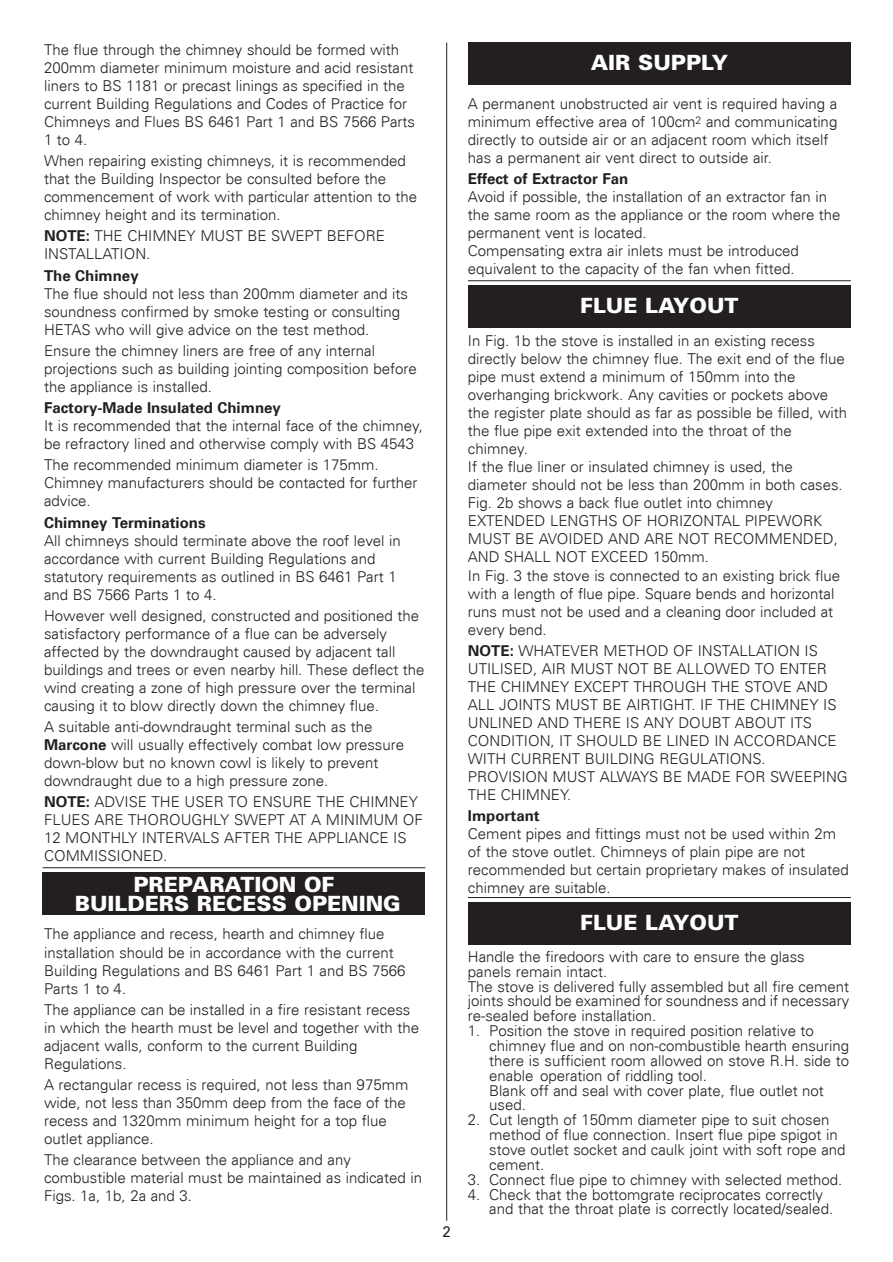
<style>
.page{position:relative;width:893px;height:1262px;background:#fff}
.page>*{position:absolute;margin:0;border:0;box-sizing:border-box;transform-origin:0 0}
.t1{font:900 21px/19.5px "Univers";color:#fff;text-align:center}
.t2{font:300 15px/18px "Univers";color:#231f20}
.t3{font:700 15px "Univers";color:#231f20}
.t4{font:15px "Univers";color:#231f20}
.s1{font-weight:700}
</style>
<div class="page">
<hr style="left:446px;top:43px;width:1px;height:1177px;background:#231f20">
<div style="left:43px;top:872px;width:382px;height:42px;background:#231f20"></div>
<hr style="left:43px;top:867px;width:382px;height:1px;background:#231f20">
<div style="left:468px;top:43px;width:382px;height:42px;background:#231f20"></div>
<div style="left:468px;top:285px;width:382px;height:42px;background:#231f20"></div>
<div style="left:468px;top:901px;width:382px;height:43px;background:#231f20"></div>
<hr style="left:468px;top:280px;width:382px;height:1px;background:#231f20">
<hr style="left:468px;top:897px;width:382px;height:1px;background:#231f20">
<p class="t2" style="left:44px;top:41px;width:372px">The flue through the chimney should be formed with 200mm diameter minimum moisture and acid resistant liners to BS 1181 or precast linings as specified in the current Building Regulations and Codes of Practice for Chimneys and Flues BS 6461 Part 1 and BS 7566 Parts 1 to 4.</p>
<p class="t2" style="left:44px;top:152px;width:374px">When repairing existing chimneys, it is recommended that the Building Inspector be consulted before the commencement of work with particular attention to the chimney height and its termination.</p>
<p class="t2" style="left:44px;top:227px;width:342px"><span class="s1">NOTE:</span> THE CHIMNEY MUST BE SWEPT BEFORE<br>INSTALLATION.</p>
<p class="t3" style="left:44px;top:266px;width:96px">The Chimney</p>
<p class="t2" style="left:44px;top:284px;width:365px">The flue should not less than 200mm diameter and its soundness confirmed by smoke testing or consulting<br>HETAS who will give advice on the test method.</p>
<p class="t2" style="left:44px;top:341px;width:374px">Ensure the chimney liners are free of any internal projections such as building jointing composition before the appliance is installed.</p>
<p class="t3" style="left:44px;top:399px;width:238px">Factory-Made Insulated Chimney</p>
<p class="t2" style="left:44px;top:417px;width:380px">It is recommended that the internal face of the chimney, be refractory lined and otherwise comply with BS 4543</p>
<p class="t2" style="left:44px;top:456px;width:375px">The recommended minimum diameter is 175mm.<br>Chimney manufacturers should be contacted for further advice.</p>
<p class="t3" style="left:44px;top:513px;width:163px">Chimney Terminations</p>
<p class="t2" style="left:44px;top:531px;width:358px">All chimneys should terminate above the roof level in accordance with current Building Regulations and statutory requirements as outlined in BS 6461 Part 1 and BS 7566 Parts 1 to 4.</p>
<p class="t2" style="left:44px;top:606px;width:382px">However well designed, constructed and positioned the satisfactory performance of a flue can be adversely affected by the downdraught caused by adjacent tall buildings and trees or even nearby hill. These deflect the wind creating a zone of high pressure over the terminal causing it to blow directly down the chimney flue.</p>
<p class="t2" style="left:44px;top:717px;width:361px">A suitable anti-downdraught terminal such as the <span class="s1">Marcone</span> will usually effectively combat low pressure down-blow but no known cowl is likely to prevent downdraught due to a high pressure zone.</p>
<p class="t2" style="left:44px;top:793px;width:380px"><span class="s1">NOTE:</span> ADVISE THE USER TO ENSURE THE CHIMNEY FLUES ARE THOROUGHLY SWEPT AT A MINIMUM OF 12 MONTHLY INTERVALS AFTER THE APPLIANCE IS COMMISSIONED.</p>
<h1 class="t1" style="left:75px;top:876px;width:327px">PREPARATION OF<br>BUILDERS RECESS OPENING</h1>
<p class="t2" style="left:44px;top:925px;width:363px">The appliance and recess, hearth and chimney flue installation should be in accordance with the current Building Regulations and BS 6461 Part 1 and BS 7566<br>Parts 1 to 4.</p>
<p class="t2" style="left:44px;top:1000px;width:376px">The appliance can be installed in a fire resistant recess in which the hearth must be level and together with the adjacent walls, conform to the current Building Regulations.</p>
<p class="t2" style="left:44px;top:1075px;width:366px">A rectangular recess is required, not less than 975mm wide, not less than 350mm deep from the face of the recess and 1320mm minimum height for a top flue outlet appliance.</p>
<p class="t2" style="left:44px;top:1150px;width:379px">The clearance between the appliance and any combustible material must be maintained as indicated in<br>Figs. 1a, 1b, 2a and 3.</p>
<p class="t4" style="left:442px;top:1223px;width:10px">2</p>
<h1 class="t1" style="left:590px;top:55px;width:139px">AIR SUPPLY</h1>
<p class="t2" style="left:468px;top:95px;width:371px">A permanent unobstructed air vent is required having a minimum effective area of 100cm<sup>2</sup> and communicating directly to outside air or an adjacent room which itself has a permanent air vent direct to outside air.</p>
<p class="t3" style="left:468px;top:170px;width:162px">Effect of Extractor Fan</p>
<p class="t2" style="left:468px;top:188px;width:374px">Avoid if possible, the installation of an extractor fan in the same room as the appliance or the room where the permanent vent is located.<br>Compensating extra air inlets must be introduced equivalent to the capacity of the fan when fitted.</p>
<h1 class="t1" style="left:580px;top:297px;width:160px">FLUE LAYOUT</h1>
<p class="t2" style="left:468px;top:332px;width:381px">In Fig. 1b the stove is installed in an existing recess directly below the chimney flue. The exit end of the flue pipe must extend a minimum of 150mm into the overhanging brickwork. Any cavities or pockets above the register plate should as far as possible be filled, with the flue pipe exit extended into the throat of the chimney.<br>If the flue liner or insulated chimney is used, the diameter should not be less than 200mm in both cases.<br>Fig. 2b shows a back flue outlet into chimney EXTENDED LENGTHS OF HORIZONTAL PIPEWORK MUST BE AVOIDED AND ARE NOT RECOMMENDED, AND SHALL NOT EXCEED 150mm.<br>In Fig. 3 the stove is connected to an existing brick flue with a length of flue pipe. Square bends and horizontal runs must not be used and a cleaning door included at every bend.</p>
<p class="t2" style="left:468px;top:641px;width:381px"><span class="s1">NOTE:</span> WHATEVER METHOD OF INSTALLATION IS UTILISED, AIR MUST NOT BE ALLOWED TO ENTER THE CHIMNEY EXCEPT THROUGH THE STOVE AND ALL JOINTS MUST BE AIRTIGHT. IF THE CHIMNEY IS UNLINED AND THERE IS ANY DOUBT ABOUT ITS CONDITION, IT SHOULD BE LINED IN ACCORDANCE WITH CURRENT BUILDING REGULATIONS.<br>PROVISION MUST ALWAYS BE MADE FOR SWEEPING THE CHIMNEY.</p>
<p class="t3" style="left:468px;top:807px;width:73px">Important</p>
<p class="t2" style="left:468px;top:824px;width:382px">Cement pipes and fittings must not be used within 2m of the stove outlet. Chimneys of plain pipe are not recommended but certain proprietary makes of insulated chimney are suitable.</p>
<h1 class="t1" style="left:580px;top:914px;width:160px">FLUE LAYOUT</h1>
<p class="t2" style="left:468px;top:949px;width:383px;line-height:14.9px">Handle the firedoors with care to ensure the glass panels remain intact.<br>The stove is delivered fully assembled but all fire cement joints should be examined for soundness and if necessary re-sealed before installation.</p>
<p class="t2" style="left:489px;top:1023px;width:361px;line-height:14.9px;text-indent:-21px">1. Position the stove in required position relative to chimney flue and on non-combustible hearth ensuring there is sufficient room allowed on stove R.H. side to enable operation of riddling tool.<br>Blank off and seal with cover plate, flue outlet not used.</p>
<p class="t2" style="left:489px;top:1112px;width:358px;line-height:14.9px;text-indent:-21px">2. Cut length of 150mm diameter pipe to suit chosen method of flue connection. Insert flue pipe spigot in stove outlet socket and caulk joint with soft rope and cement.</p>
<p class="t2" style="left:468px;top:1170px;width:376px">3. Connect flue pipe to chimney with selected method.</p>
<p class="t2" style="left:489px;top:1186px;width:345px;line-height:14.9px;text-indent:-21px">4. Check that the bottomgrate reciprocates correctly and that the throat plate is correctly located/sealed.</p>
</div>
